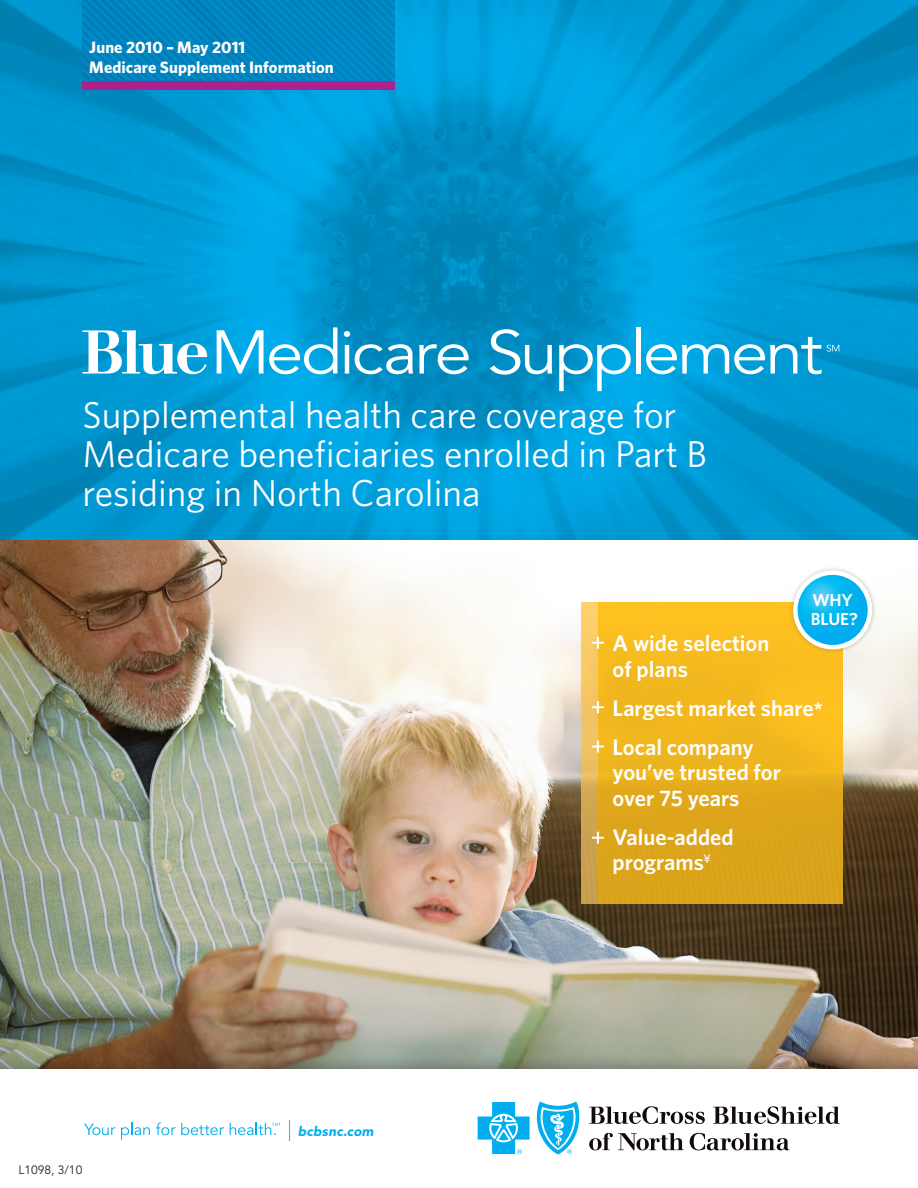
<style>
.page{position:relative;width:918px;height:1188px;background:#fff}
.page>*{position:absolute;margin:0;border:0;box-sizing:border-box;transform-origin:0 0}
.Cover_Descripter{font:37.5px/39px "Whitney";color:#fff}
.Features_List{font:600 22.5px/25.5px "Whitney";color:#fff}
.Button_Text_White{font:600 17.25px "Whitney";letter-spacing:-.005em;color:#fff}
.Tab_Header{font:700 16.5px "Whitney";letter-spacing:.005em;color:#fff}
.t1{font:italic 900 13.5px "Avenir";letter-spacing:.015em;color:#00aeef}
.t2{font:12px "Avenir";color:#231f20}
.s1{font-family:"Avenir";font-weight:800;font-size:19.5px}
</style>
<div class="page">
<img style="left:0;top:540px;width:918px;height:513px">
<img style="left:0;top:0;width:918px;height:540px">
<div style="left:0;top:1053px;width:918px;height:135px;background:#231f20;opacity:.4"></div>
<div style="left:0;top:1069px;width:918px;height:119px;background:#fff"></div>
<svg style="left:289px;top:1120px;width:1px;height:21px"></svg>
<svg style="left:84px;top:1123px;width:66px;height:17px"></svg>
<svg style="left:156px;top:1123px;width:68px;height:12px"></svg>
<svg style="left:230px;top:1123px;width:50px;height:12px"></svg>
<svg style="left:589px;top:1106px;width:116px;height:18px"></svg>
<svg style="left:713px;top:1106px;width:127px;height:18px"></svg>
<svg style="left:589px;top:1133px;width:95px;height:18px"></svg>
<svg style="left:690px;top:1133px;width:99px;height:17px"></svg>
<svg style="left:536px;top:1101px;width:44px;height:54px"></svg>
<svg style="left:478px;top:1102px;width:52px;height:52px"></svg>
<svg style="left:82px;top:0;width:313px;height:81px;background:#0084c0"></svg>
<div style="left:82px;top:81px;width:313px;height:8px;background:#ad208e"></div>
<svg style="left:83px;top:330px;width:124px;height:44px"></svg>
<svg style="left:217px;top:327px;width:120px;height:47px"></svg>
<svg style="left:344px;top:331px;width:69px;height:43px"></svg>
<svg style="left:419px;top:344px;width:50px;height:30px"></svg>
<svg style="left:490px;top:329px;width:62px;height:46px"></svg>
<svg style="left:559px;top:344px;width:72px;height:47px"></svg>
<hr style="left:636px;top:327px;width:4px;height:47px;background:#fff">
<svg style="left:646px;top:337px;width:193px;height:37px"></svg>
<div style="left:598px;top:602px;width:245px;height:301px;background:linear-gradient(to bottom,#ffc421,#d69f1a)"></div>
<div style="left:582px;top:602px;width:16px;height:301px;background:linear-gradient(to bottom,#ffd770,#c29a4c)"></div>
<svg style="left:592px;top:637px;width:12px;height:12px"></svg>
<svg style="left:592px;top:701px;width:12px;height:12px"></svg>
<svg style="left:592px;top:740px;width:12px;height:13px"></svg>
<svg style="left:592px;top:832px;width:12px;height:12px"></svg>
<div style="left:789px;top:566px;width:88px;height:88px;background:#231f20;opacity:.25"></div>
<svg style="left:795px;top:573px;width:75px;height:74px;background:#1ebcf1"></svg>
<div style="left:793px;top:570px;width:79px;height:79px;border:4px solid #fff;border-radius:50%"></div>
<p class="Tab_Header" style="left:89px;top:37px;width:157px">June 2010 – May 2011</p>
<p class="Tab_Header" style="left:89px;top:57px;width:246px">Medicare Supplement Information</p>
<p class="Cover_Descripter" style="left:82px;top:394px;width:626px">Supplemental health care coverage for<br>Medicare beneficiaries enrolled in Part B residing in North Carolina</p>
<p class="Button_Text_White" style="left:812px;top:589px;width:42px">WHY</p>
<p class="Button_Text_White" style="left:811px;top:609px;width:49px">BLUE?</p>
<p class="t2" style="left:19px;top:1163px;width:65px">L1098, 3/10</p>
<p class="t1" style="left:298px;top:1123px;width:77px">bcbsnc.com</p>
<p class="Features_List" style="left:613px;top:630px;width:158px">A wide selection of plans</p>
<p class="Features_List" style="left:613px;top:695px;width:212px">Largest market share<span class="s1">*</span></p>
<p class="Features_List" style="left:613px;top:734px;width:170px">Local company you’ve trusted for over 75 years</p>
<p class="Features_List" style="left:613px;top:824px;width:123px">Value-added programs<sup>¥</sup></p>
</div>
